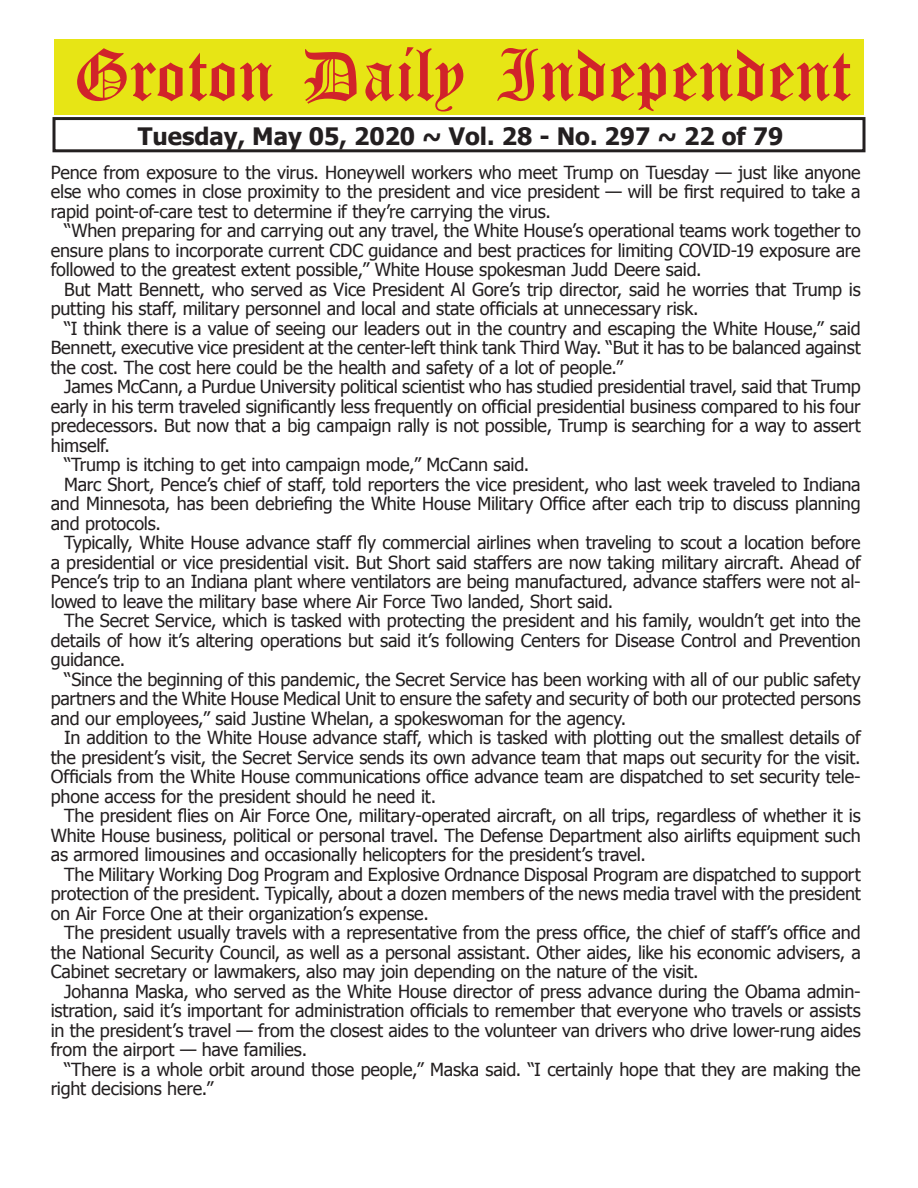
<style>
.page{position:relative;width:918px;height:1188px;background:#fff}
.page>*{position:absolute;margin:0;border:0;box-sizing:border-box;transform-origin:0 0}
.t1{font:54px "Old English Five";color:#d1232a}
.t2{font:700 24px "Tahoma";color:#231f20}
.t3{font:18px/19.5px "Tahoma";letter-spacing:-.01em;color:#231f20;text-align:justify}
</style>
<div class="page">
<div style="left:52px;top:117px;width:814px;height:35px;border:3px solid #231f20"></div>
<div style="left:54px;top:40px;width:810px;height:75px;background:#e7e515"></div>
<h1 class="t1" style="left:73px;top:50px;width:779px">Groton Daily Independent</h1>
<h2 class="t2" style="left:138px;top:119px;width:647px">Tuesday, May 05, 2020 ~ Vol. 28 - No. 297 ~ 22 of 79</h2>
<p class="t3" style="left:51px;top:162px;width:811px">Pence from exposure to the virus. Honeywell workers who meet Trump on Tuesday — just like anyone else who comes in close proximity to the president and vice president — will be first required to take a rapid point-of-care test to determine if they’re carrying the virus.</p>
<p class="t3" style="left:51px;top:220px;width:812px;text-indent:14px">“When preparing for and carrying out any travel, the White House’s operational teams work together to ensure plans to incorporate current CDC guidance and best practices for limiting COVID-19 exposure are followed to the greatest extent possible,” White House spokesman Judd Deere said.</p>
<p class="t3" style="left:51px;top:279px;width:811px;text-indent:14px">But Matt Bennett, who served as Vice President Al Gore’s trip director, said he worries that Trump is putting his staff, military personnel and local and state officials at unnecessary risk.</p>
<p class="t3" style="left:51px;top:318px;width:812px;text-indent:14px">“I think there is a value of seeing our leaders out in the country and escaping the White House,” said Bennett, executive vice president at the center-left think tank Third Way. “But it has to be balanced against the cost. The cost here could be the health and safety of a lot of people.”</p>
<p class="t3" style="left:64px;top:376px;width:798px">James McCann, a Purdue University political scientist who has studied presidential travel, said that Trump</p>
<p class="t3" style="left:51px;top:396px;width:811px">early in his term traveled significantly less frequently on official presidential business compared to his four</p>
<p class="t3" style="left:51px;top:415px;width:812px">predecessors. But now that a big campaign rally is not possible, Trump is searching for a way to assert</p>
<p class="t3" style="left:51px;top:435px;width:61px">himself.</p>
<p class="t3" style="left:64px;top:454px;width:467px">“Trump is itching to get into campaign mode,” McCann said.</p>
<p class="t3" style="left:64px;top:474px;width:798px">Marc Short, Pence’s chief of staff, told reporters the vice president, who last week traveled to Indiana</p>
<p class="t3" style="left:51px;top:493px;width:811px">and Minnesota, has been debriefing the White House Military Office after each trip to discuss planning</p>
<p class="t3" style="left:51px;top:513px;width:112px">and protocols.</p>
<p class="t3" style="left:64px;top:532px;width:798px">Typically, White House advance staff fly commercial airlines when traveling to scout a location before</p>
<p class="t3" style="left:51px;top:552px;width:812px">a presidential or vice presidential visit. But Short said staffers are now taking military aircraft. Ahead of</p>
<p class="t3" style="left:51px;top:571px;width:812px">Pence’s trip to an Indiana plant where ventilators are being manufactured, advance staffers were not al-</p>
<p class="t3" style="left:51px;top:591px;width:564px">lowed to leave the military base where Air Force Two landed, Short said.</p>
<p class="t3" style="left:64px;top:610px;width:798px">The Secret Service, which is tasked with protecting the president and his family, wouldn’t get into the</p>
<p class="t3" style="left:51px;top:630px;width:811px">details of how it’s altering operations but said it’s following Centers for Disease Control and Prevention</p>
<p class="t3" style="left:51px;top:649px;width:76px">guidance.</p>
<p class="t3" style="left:64px;top:669px;width:798px">“Since the beginning of this pandemic, the Secret Service has been working with all of our public safety</p>
<p class="t3" style="left:51px;top:688px;width:811px">partners and the White House Medical Unit to ensure the safety and security of both our protected persons</p>
<p class="t3" style="left:51px;top:708px;width:577px">and our employees,” said Justine Whelan, a spokeswoman for the agency.</p>
<p class="t3" style="left:64px;top:727px;width:798px">In addition to the White House advance staff, which is tasked with plotting out the smallest details of</p>
<p class="t3" style="left:51px;top:747px;width:811px">the president’s visit, the Secret Service sends its own advance team that maps out security for the visit.</p>
<p class="t3" style="left:51px;top:766px;width:812px">Officials from the White House communications office advance team are dispatched to set security tele-</p>
<p class="t3" style="left:51px;top:786px;width:387px">phone access for the president should he need it.</p>
<p class="t3" style="left:64px;top:805px;width:798px">The president flies on Air Force One, military-operated aircraft, on all trips, regardless of whether it is</p>
<p class="t3" style="left:51px;top:825px;width:811px">White House business, political or personal travel. The Defense Department also airlifts equipment such</p>
<p class="t3" style="left:51px;top:844px;width:597px">as armored limousines and occasionally helicopters for the president’s travel.</p>
<p class="t3" style="left:64px;top:864px;width:798px">The Military Working Dog Program and Explosive Ordnance Disposal Program are dispatched to support</p>
<p class="t3" style="left:51px;top:883px;width:811px">protection of the president. Typically, about a dozen members of the news media travel with the president</p>
<p class="t3" style="left:51px;top:903px;width:380px">on Air Force One at their organization’s expense.</p>
<p class="t3" style="left:64px;top:922px;width:798px">The president usually travels with a representative from the press office, the chief of staff’s office and</p>
<p class="t3" style="left:51px;top:942px;width:812px">the National Security Council, as well as a personal assistant. Other aides, like his economic advisers, a</p>
<p class="t3" style="left:51px;top:961px;width:649px">Cabinet secretary or lawmakers, also may join depending on the nature of the visit.</p>
<p class="t3" style="left:64px;top:981px;width:798px">Johanna Maska, who served as the White House director of press advance during the Obama admin-</p>
<p class="t3" style="left:51px;top:1000px;width:811px">istration, said it’s important for administration officials to remember that everyone who travels or assists</p>
<p class="t3" style="left:51px;top:1020px;width:811px">in the president’s travel — from the closest aides to the volunteer van drivers who drive lower-rung aides</p>
<p class="t3" style="left:51px;top:1039px;width:258px">from the airport — have families.</p>
<p class="t3" style="left:64px;top:1059px;width:798px">“There is a whole orbit around those people,” Maska said. “I certainly hope that they are making the</p>
<p class="t3" style="left:51px;top:1078px;width:164px">right decisions here.”</p>
</div>
